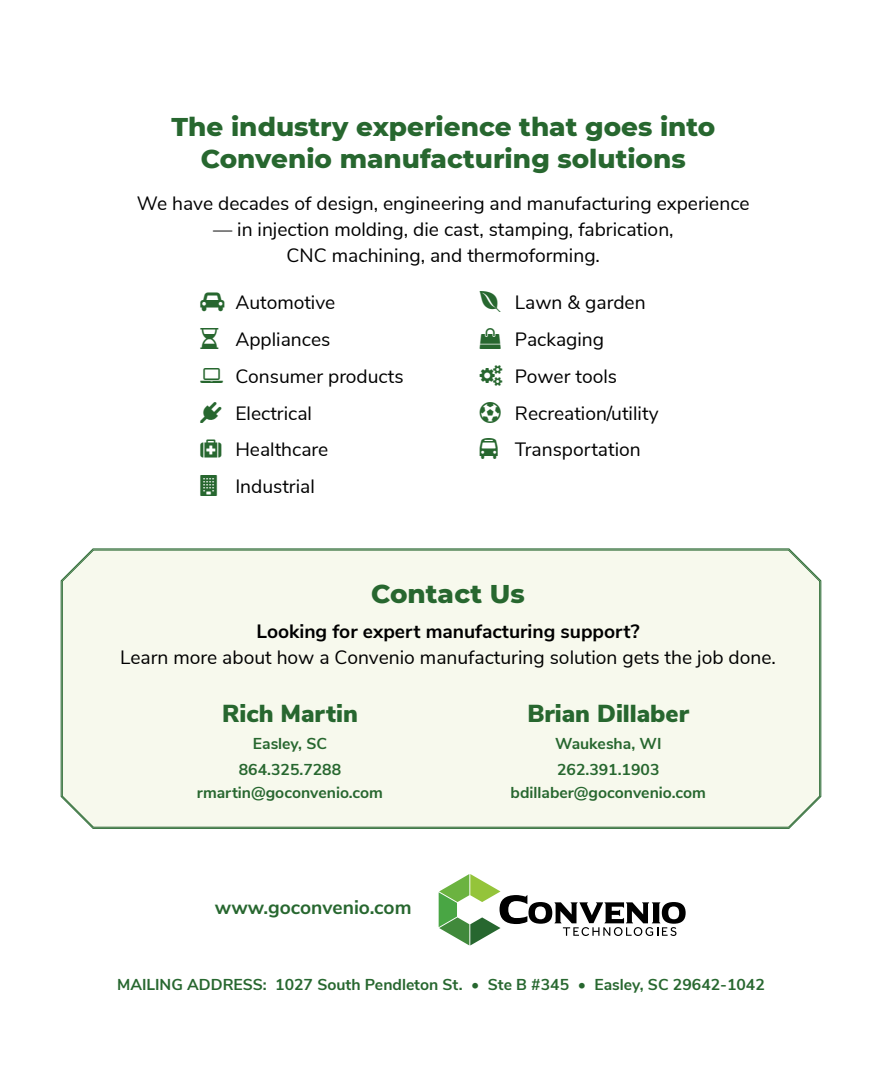
<style>
.page{position:relative;width:882px;height:1071px;background:#fff}
.page>*{position:absolute;margin:0;border:0;box-sizing:border-box;transform-origin:0 0}
.t1{font:800 26.25px/31.5px "Montserrat";color:#27672f;text-align:center}
.t2{font:900 24.5px "Nunito Sans";color:#27672f}
.t3{font:19.25px/36.8px "Nunito Sans";color:#000}
.t4{font:700 19.25px "Nunito Sans";color:#000}
.t5{font:700 19.25px "Nunito Sans";color:#27672f}
.t6{font:700 15.75px/26.6px "Nunito Sans";color:#27672f;text-align:center}
</style>
<div class="page">
<div style="left:62px;top:549px;width:758px;height:279px;background:#f7f9ed"></div>
<svg style="left:439px;top:874px;width:247px;height:71px"></svg>
<h1 class="t1" style="left:171px;top:110px;width:545px">The industry experience that goes into<br>Convenio manufacturing solutions</h1>
<p class="t3" style="left:137px;top:183px;width:614px">We have decades of design, engineering and manufacturing experience</p>
<p class="t3" style="left:213px;top:215px;width:462px;line-height:26.2px;text-align:center">— in injection molding, die cast, stamping, fabrication,<br>CNC machining, and thermoforming.</p>
<p class="t3" style="left:235px;top:283px;width:170px">Automotive<br>Appliances<br>Consumer products<br>Electrical<br>Healthcare<br>Industrial</p>
<p class="t3" style="left:515px;top:283px;width:145px">Lawn &amp; garden<br>Packaging<br>Power tools<br>Recreation/utility<br>Transportation</p>
<h1 class="t1" style="left:371px;top:577px;width:155px">Contact Us</h1>
<p class="t4" style="left:256px;top:617px;width:385px">Looking for expert manufacturing support?</p>
<p class="t3" style="left:120px;top:638px;width:657px">Learn more about how a Convenio manufacturing solution gets the job done.</p>
<p class="t2" style="left:222px;top:696px;width:137px">Rich Martin</p>
<p class="t6" style="left:239px;top:729px;width:104px">Easley, SC<br>864.325.7288</p>
<p class="t6" style="left:197px;top:779px;width:188px">rmartin@goconvenio.com</p>
<p class="t5" style="left:215px;top:893px;width:198px">www.goconvenio.com</p>
<p class="t2" style="left:528px;top:696px;width:163px">Brian Dillaber</p>
<p class="t6" style="left:555px;top:729px;width:108px;text-align:left">Waukesha, WI<br>262.391.1903</p>
<p class="t6" style="left:511px;top:779px;width:197px">bdillaber@goconvenio.com</p>
<p class="t6" style="left:117px;top:971px;width:649px">MAILING ADDRESS: 1027 South Pendleton St. • Ste B #345 • Easley, SC 29642-1042</p>
</div>
